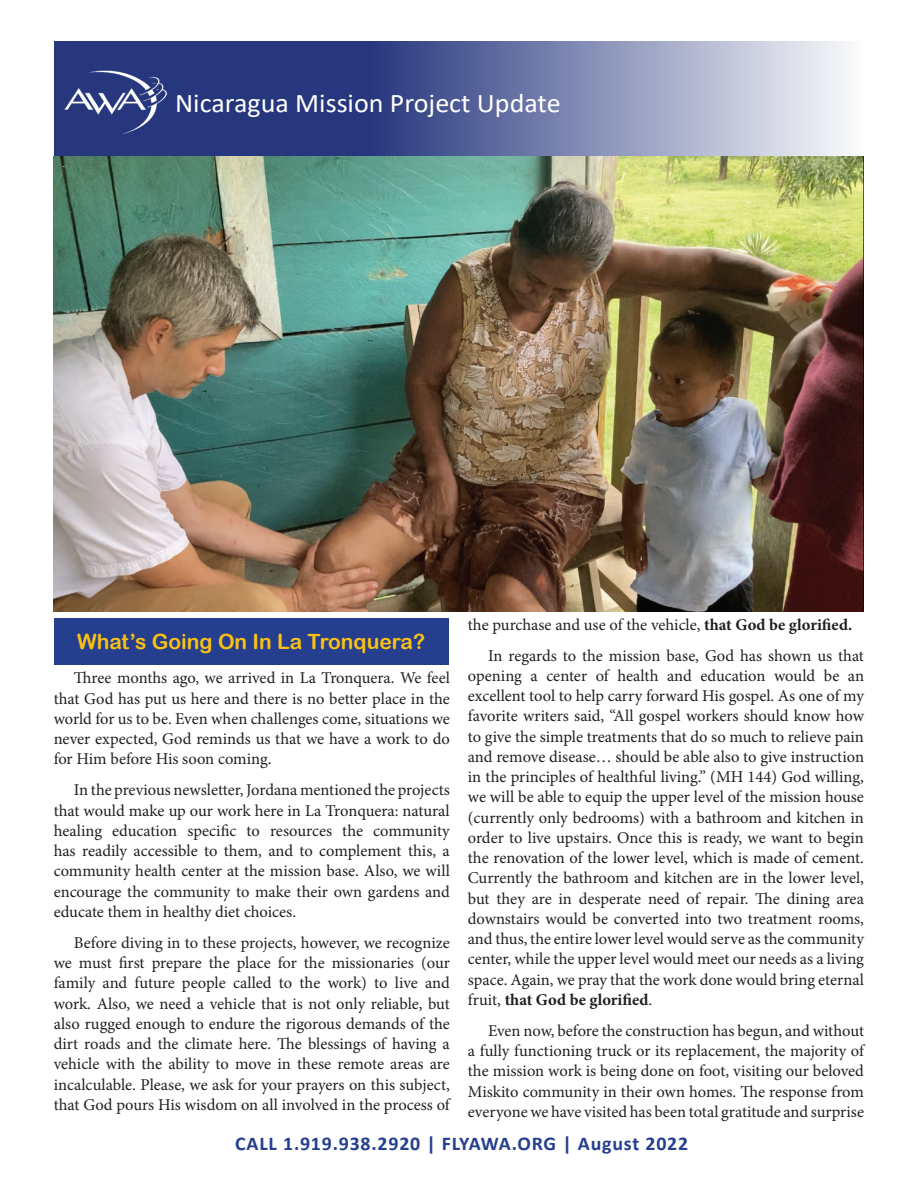
<style>
.page{position:relative;width:918px;height:1188px;background:#fff}
.page>*{position:absolute;margin:0;border:0;box-sizing:border-box;transform-origin:0 0}
.t1{font:27px "Calibri";color:#fff;scale:1.04 1}
.t2{font:21px "Arial Rounded MT Bold";color:#fbc112}
.t3{font:700 19.5px "Calibri";letter-spacing:.04em;color:#253f8e}
.t4{font:16.5px/20.2px "Minion Pro";letter-spacing:-.005em;color:#231f20;text-align:justify}
.s1{font-weight:700}
</style>
<div class="page">
<div style="left:54px;top:618px;width:395px;height:47px;background:#253f8e"></div>
<svg style="left:54px;top:41px;width:810px;height:121px;background:#6d78a7"></svg>
<img style="left:62px;top:66px;width:106px;height:71px">
<img style="left:54px;top:157px;width:809px;height:454px">
<h1 class="t1" style="left:175px;top:84px;width:372px">Nicaragua Mission Project Update</h1>
<p class="t4" style="left:488px;top:609px;width:377px;line-height:31px;text-indent:-20px">the purchase and use of the vehicle, <span class="s1">that God be glorified.<br></span>In regards to the mission base, God has shown us that</p>
<p class="t4" style="left:468px;top:666px;width:398px">opening a center of health and education would be an excellent tool to help carry forward His gospel. As one of my favorite writers said, “All gospel workers should know how to give the simple treatments that do so much to relieve pain and remove disease… should be able also to give instruction in the principles of healthful living.” (MH 144) God willing, we will be able to equip the upper level of the mission house (currently only bedrooms) with a bathroom and kitchen in order to live upstairs. Once this is ready, we want to begin the renovation of the lower level, which is made of cement.<br>Currently the bathroom and kitchen are in the lower level, but they are in desperate need of repair. The dining area downstairs would be converted into two treatment rooms, and thus, the entire lower level would serve as the community center, while the upper level would meet our needs as a living space. Again, we pray that the work done would bring eternal fruit, <span class="s1">that God be glorified</span>.</p>
<p class="t4" style="left:468px;top:1021px;width:398px;text-indent:20px">Even now, before the construction has begun, and without a fully functioning truck or its replacement, the majority of the mission work is being done on foot, visiting our beloved Miskito community in their own homes. The response from everyone we have visited has been total gratitude and surprise</p>
<p class="t3" style="left:235px;top:1130px;width:454px">CALL 1.919.938.2920 | FLYAWA.ORG | August 2022</p>
<p class="t2" style="left:77px;top:629px;width:349px">What’s Going On In La Tronquera?</p>
<p class="t4" style="left:54px;top:668px;width:398px;text-indent:20px">Three months ago, we arrived in La Tronquera. We feel that God has put us here and there is no better place in the world for us to be. Even when challenges come, situations we never expected, God reminds us that we have a work to do for Him before His soon coming.</p>
<p class="t4" style="left:54px;top:780px;width:398px;text-indent:20px">In the previous newsletter, Jordana mentioned the projects that would make up our work here in La Tronquera: natural healing education specific to resources the community has readily accessible to them, and to complement this, a community health center at the mission base. Also, we will encourage the community to make their own gardens and educate them in healthy diet choices.</p>
<p class="t4" style="left:54px;top:933px;width:398px;text-indent:20px">Before diving in to these projects, however, we recognize we must first prepare the place for the missionaries (our family and future people called to the work) to live and work. Also, we need a vehicle that is not only reliable, but also rugged enough to endure the rigorous demands of the dirt roads and the climate here. The blessings of having a vehicle with the ability to move in these remote areas are incalculable. Please, we ask for your prayers on this subject, that God pours His wisdom on all involved in the process of</p>
</div>
